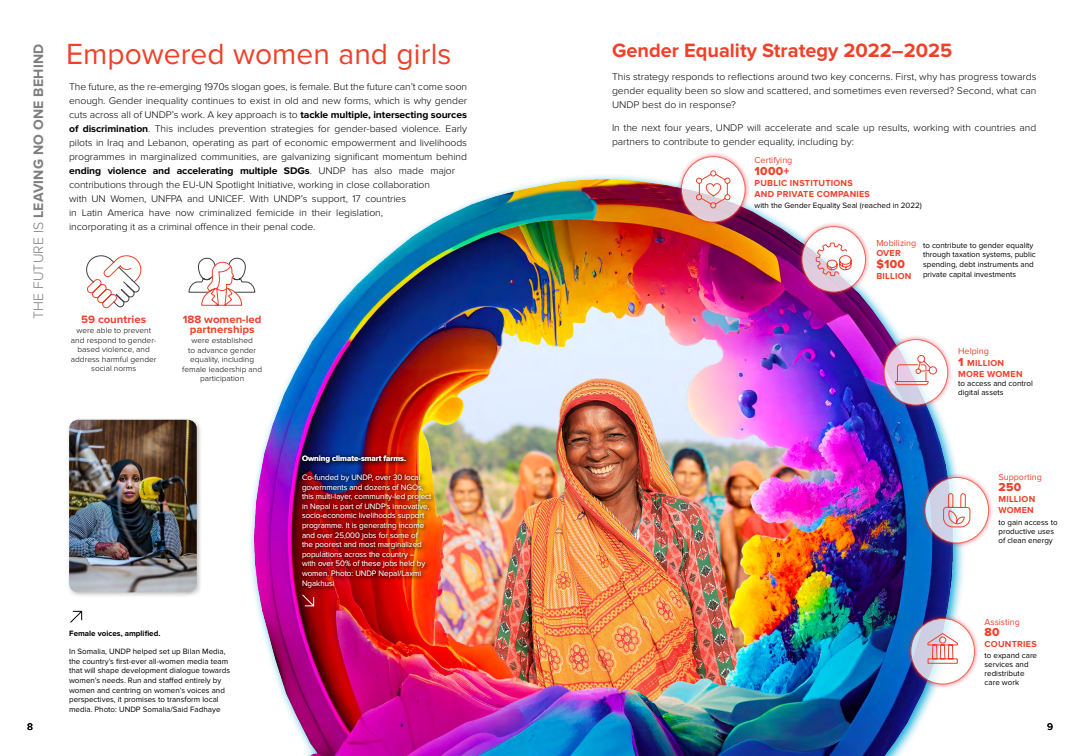
<style>
.page{position:relative;width:1080px;height:756px;background:#fff}
.page>*{position:absolute;margin:0;border:0;box-sizing:border-box;transform-origin:0 0}
.t1{font:30.3px "Proxima Nova";letter-spacing:.005em;color:#ef412a}
.t2{font:700 20px "Proxima Nova";color:#ef412a}
.t3{font:700 14.1px "Proxima Nova";letter-spacing:.015em;color:#7e7e7e}
.t4{font:12px "Proxima Nova Extrabld";letter-spacing:.025em;color:#ef412a}
.t5{font:700 11px/10px "Proxima Nova";color:#ef412a;text-align:center;scale:1.04 1}
.t6{font:300 10px/14px "Proxima Nova";letter-spacing:-.005em;color:#000;scale:1.04 1}
.t7{font:500 10px "Proxima Nova";color:#000}
.t8{font:700 9px/11px "Proxima Nova";letter-spacing:.025em;color:#ef412a}
.t9{font:9px "Proxima Nova";color:#ef412a}
.t10{font:8px/9.6px "Proxima Nova";color:#000}
.t11{font:300 8px/9.6px "Proxima Nova";color:#fff}
.t12{font:300 8px/9.6px "Proxima Nova";color:#000;text-align:center;scale:1.04 1}
.t13{font:700 8px "Proxima Nova";color:#fff}
.t14{font:700 8px "Proxima Nova";color:#000}
.s1{font-weight:300}
.s2{font-weight:700}
.s3{font-weight:400}
.s4{font-family:"Proxima Nova Extrabld";font-weight:400;font-size:12px}
</style>
<div class="page">
<img style="left:250px;top:175px;width:705px;height:581px">
<div style="left:67px;top:417px;width:135px;height:181px;background:#000;opacity:.23"></div>
<img style="left:69px;top:420px;width:128px;height:172px">
<svg style="left:70px;top:611px;width:12px;height:12px"></svg>
<div style="left:676px;top:151px;width:74px;height:77px;background:#e5243c;opacity:.75"></div>
<svg style="left:681px;top:157px;width:64px;height:65px"></svg>
<div style="left:681px;top:156px;width:65px;height:67px;border:1px solid #ef412a;border-radius:50%"></div>
<svg style="left:696px;top:170px;width:35px;height:39px"></svg>
<svg style="left:86px;top:255px;width:56px;height:54px"></svg>
<svg style="left:188px;top:257px;width:68px;height:49px"></svg>
<div style="left:919px;top:472px;width:75px;height:77px;background:#e5243c;opacity:.75"></div>
<svg style="left:925px;top:478px;width:64px;height:65px"></svg>
<div style="left:924px;top:477px;width:65px;height:67px;border:1px solid #ef412a;border-radius:50%"></div>
<svg style="left:943px;top:313px;width:28px;height:215px"></svg>
<div style="left:879px;top:334px;width:74px;height:77px;background:#e5243c;opacity:.75"></div>
<svg style="left:884px;top:340px;width:64px;height:65px"></svg>
<div style="left:884px;top:339px;width:64px;height:67px;border:1px solid #ef412a;border-radius:50%"></div>
<svg style="left:895px;top:355px;width:42px;height:30px"></svg>
<div style="left:905px;top:613px;width:75px;height:77px;background:#e5243c;opacity:.75"></div>
<svg style="left:911px;top:618px;width:64px;height:66px"></svg>
<div style="left:910px;top:618px;width:65px;height:67px;border:1px solid #ef412a;border-radius:50%"></div>
<svg style="left:927px;top:633px;width:31px;height:31px"></svg>
<div style="left:796px;top:221px;width:75px;height:77px;background:#e5243c;opacity:.75"></div>
<svg style="left:802px;top:227px;width:64px;height:65px"></svg>
<div style="left:801px;top:226px;width:65px;height:67px;border:1px solid #ef412a;border-radius:50%"></div>
<svg style="left:815px;top:242px;width:37px;height:35px"></svg>
<svg style="left:302px;top:594px;width:12px;height:13px"></svg>
<img style="left:297px;top:452px;width:139px;height:140px">
<h3 class="t3" style="left:30px;top:319px;width:276px;rotate:-90deg"><span class="s1">THE FUTURE IS</span> LEAVING NO ONE BEHIND</h3>
<h1 class="t1" style="left:66px;top:37px;width:387px">Empowered women and girls</h1>
<p class="t6" style="left:69px;top:80px;width:384px">The future, as the re-emerging 1970s slogan goes, is female. But the future can’t come soon enough. Gender inequality continues to exist in old and new forms, which is why gender cuts across all of UNDP’s work. A key approach is to <span class="s2">tackle multiple, intersecting sources of discrimination</span>. This includes prevention strategies for gender-based violence. Early pilots in Iraq and Lebanon, operating as part of economic empowerment and livelihoods programmes in marginalized communities, are galvanizing significant momentum behind <span class="s2">ending violence and accelerating multiple SDGs</span>. UNDP has also made major contributions through the EU-UN Spotlight Initiative, working in close collaboration<br>with UN Women, UNFPA and UNICEF. With UNDP’s support, 17 countries<br>in Latin America have now criminalized femicide in their legislation,<br>incorporating it as a criminal offence in their penal code.</p>
<p class="t5" style="left:81px;top:315px;width:64px">59 countries</p>
<p class="t12" style="left:71px;top:326px;width:84px">were able to prevent and respond to gender&shy;based violence, and address harmful gender social norms</p>
<p class="t5" style="left:183px;top:315px;width:77px">188 women-led partnerships</p>
<p class="t12" style="left:182px;top:336px;width:78px">were established<br>to advance gender equality, including female leadership and participation</p>
<p class="t14" style="left:69px;top:628px;width:93px">Female voices, amplified.</p>
<p class="t10" style="left:69px;top:647px;width:163px">In Somalia, UNDP helped set up Bilan Media, the country’s first-ever all-women media team that will shape development dialogue towards women’s needs. Run and staffed entirely by women and centring on women’s voices and perspectives, it promises to transform local media. Photo: UNDP Somalia/Said Fadhaye</p>
<p class="t13" style="left:302px;top:454px;width:106px">Owning climate-smart farms.</p>
<p class="t11" style="left:302px;top:473px;width:131px">Co-funded by UNDP, over 30 local governments and dozens of NGOs, this multi-layer, community-led project in Nepal is part of UNDP's innovative, socio-economic livelihoods support programme. It is generating income and over 25,000 jobs for some of<br>the poorest and most marginalized populations across the country –<br>with over 50% of these jobs held by women. Photo: UNDP Nepal/Laxmi<br>Ngakhusi</p>
<h2 class="t2" style="left:612px;top:39px;width:342px">Gender Equality Strategy 2022–2025</h2>
<p class="t6" style="left:612px;top:70px;width:410px;text-align:justify">This strategy responds to reflections around two key concerns. First, why has progress towards gender equality been so slow and scattered, and sometimes even reversed? Second, what can UNDP best do in response?</p>
<p class="t6" style="left:612px;top:121px;width:410px">In the next four years, UNDP will accelerate and scale up results, working with countries and partners to contribute to gender equality, including by:</p>
<p class="t9" style="left:755px;top:155px;width:39px">Certifying</p>
<p class="t4" style="left:755px;top:164px;width:37px">1000+</p>
<p class="t8" style="left:755px;top:178px;width:117px">PUBLIC INSTITUTIONS<br>AND PRIVATE COMPANIES</p>
<p class="t10" style="left:755px;top:201px;width:169px">with the Gender Equality Seal (reached in 2022)</p>
<p class="t9" style="left:876px;top:237px;width:42px">Mobilizing</p>
<p class="t8" style="left:876px;top:248px;width:26px">OVER</p>
<p class="t4" style="left:876px;top:257px;width:30px">$100</p>
<p class="t8" style="left:876px;top:271px;width:37px">BILLION</p>
<p class="t10" style="left:923px;top:240px;width:114px">to contribute to gender equality through taxation systems, public spending, debt instruments and private capital investments</p>
<p class="t8" style="left:958px;top:345px;width:66px;line-height:11.4px"><span class="s3">Helping<br></span><span class="s4">1</span> MILLION<br>MORE WOMEN</p>
<p class="t10" style="left:958px;top:379px;width:76px;line-height:9px">to access and control digital assets</p>
<p class="t9" style="left:998px;top:472px;width:45px">Supporting</p>
<p class="t4" style="left:998px;top:481px;width:24px">250</p>
<p class="t8" style="left:998px;top:494px;width:38px">MILLION<br>WOMEN</p>
<p class="t10" style="left:998px;top:517px;width:61px;line-height:9px">to gain access to productive uses of clean energy</p>
<p class="t9" style="left:985px;top:616px;width:37px">Assisting</p>
<p class="t4" style="left:985px;top:625px;width:17px">80</p>
<p class="t8" style="left:985px;top:639px;width:54px">COUNTRIES</p>
<p class="t10" style="left:985px;top:651px;width:54px;line-height:9px">to expand care services and redistribute care work</p>
<p class="t7" style="left:27px;top:719px;width:7px">8</p>
<p class="t7" style="left:1047px;top:719px;width:7px">9</p>
</div>
